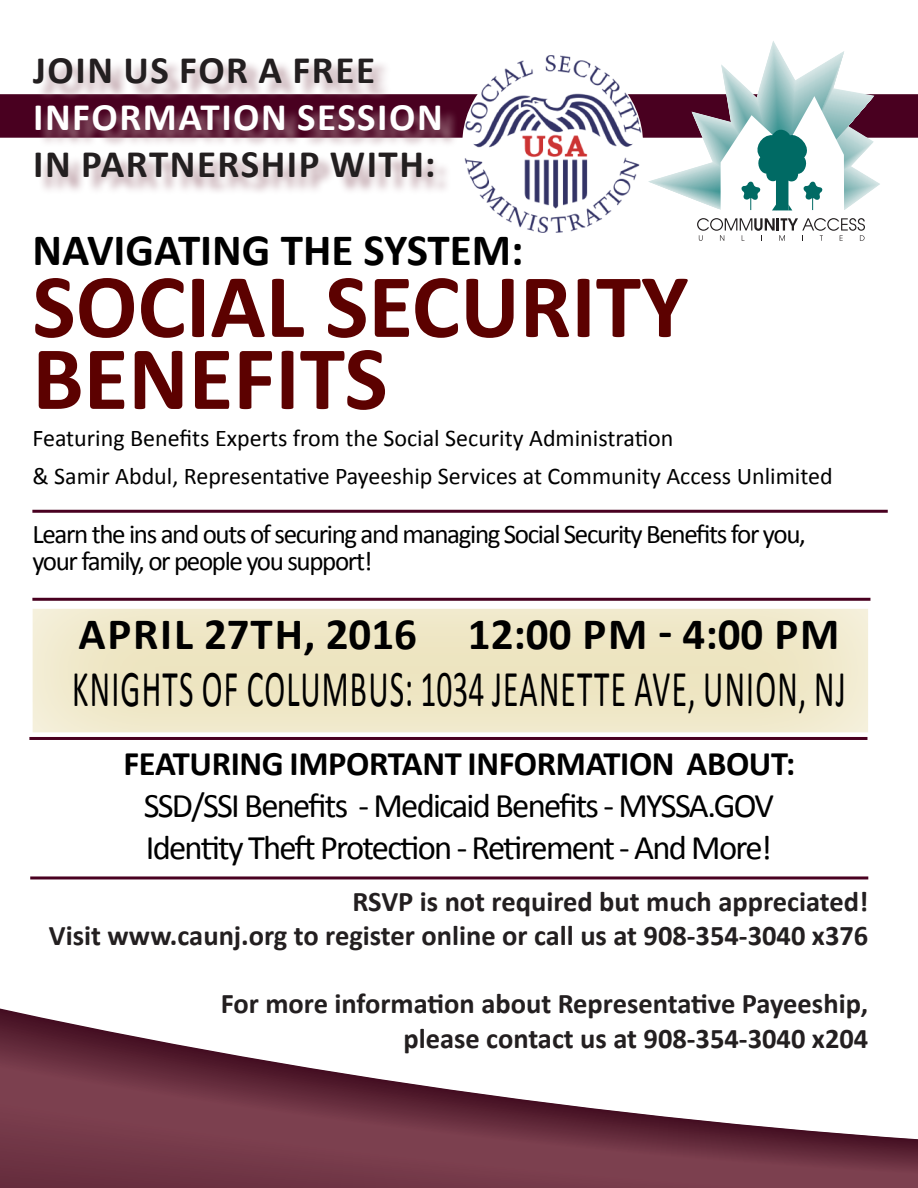
<style>
.page{position:relative;width:918px;height:1188px;background:#fff}
.page>*{position:absolute;margin:0;border:0;box-sizing:border-box;transform-origin:0 0}
.t1{font:700 91.5px/72px "Calibri";color:#5c0100}
.t2{font:52.05px "Calibri";letter-spacing:.04em;color:#000;scale:.61 1}
.t3{font:700 45px "Calibri";letter-spacing:.02em;color:#000}
.t4{font:700 45px "Calibri";color:#000}
.t5{font:700 39px "Calibri";letter-spacing:.04em;color:#231f20}
.t6{font:700 39px "Calibri";letter-spacing:.04em;color:#fff}
.t7{font:34.5px "Calibri";letter-spacing:-.05em;color:#000}
.t8{font:700 34.5px "Calibri";letter-spacing:-.01em;color:#000}
.t9{font:700 28.5px/34.2px "Calibri";color:#231f20;text-align:right}
.t10{font:27px/27px "Calibri";letter-spacing:-.05em;color:#000}
.t11{font:24px/37.5px "Calibri";color:#000}
</style>
<div class="page">
<svg style="left:0;top:1024px;width:918px;height:164px"></svg>
<div style="left:0;top:94px;width:918px;height:44px;background:#490020"></div>
<div style="left:30px;top:608px;width:838px;height:126px;background:#fff;opacity:.75"></div>
<hr style="left:32px;top:510px;width:856px;height:3px;background:#490020">
<hr style="left:29px;top:737px;width:838px;height:3px;background:#490020">
<hr style="left:30px;top:876px;width:838px;height:3px;background:#490020">
<hr style="left:32px;top:598px;width:838px;height:3px;background:#490020">
<div style="left:36px;top:60px;width:423px;height:136px;background:#ad8992;opacity:.75"></div>
<img style="left:462px;top:54px;width:181px;height:181px;border-radius:90px">
<svg style="left:697px;top:218px;width:168px;height:23px"></svg>
<svg style="left:648px;top:41px;width:232px;height:170px"></svg>
<p class="t5" style="left:33px;top:45px;width:343px">JOIN US FOR A FREE</p>
<p class="t6" style="left:33px;top:92px;width:411px">INFORMATION SESSION</p>
<p class="t5" style="left:33px;top:139px;width:404px">IN PARTNERSHIP WITH:</p>
<p class="t4" style="left:32px;top:221px;width:493px">NAVIGATING THE SYSTEM:</p>
<p class="t1" style="left:32px;top:270px;width:658px">SOCIAL SECURITY<br>BENEFITS</p>
<p class="t11" style="left:32px;top:420px;width:802px">Featuring Benefits Experts from the Social Security Administration<br>&amp; Samir Abdul, Representative Payeeship Services at Community Access Unlimited</p>
<p class="t10" style="left:32px;top:521px;width:775px">Learn the ins and outs of securing and managing Social Security Benefits for you, your family, or people you support!</p>
<p class="t3" style="left:78px;top:605px;width:762px">APRIL 27TH, 2016 12:00 PM - 4:00 PM</p>
<p class="t2" style="left:72px;top:656px;width:1269px">KNIGHTS OF COLUMBUS: 1034 JEANETTE AVE, UNION, NJ</p>
<p class="t8" style="left:124px;top:742px;width:673px">FEATURING IMPORTANT INFORMATION ABOUT:</p>
<p class="t7" style="left:144px;top:784px;width:632px">SSD/SSI Benefits - Medicaid Benefits - MYSSA.GOV</p>
<p class="t7" style="left:146px;top:826px;width:628px">Identity Theft Protection - Retirement - And More!</p>
<p class="t9" style="left:352px;top:884px;width:517px">RSVP is not required but much appreciated!</p>
<p class="t9" style="left:49px;top:918px;width:821px">Visit www.caunj.org to register online or call us at 908-354-3040 x376</p>
<p class="t9" style="left:221px;top:987px;width:649px">For more information about Representative Payeeship, please contact us at 908-354-3040 x204</p>
</div>
